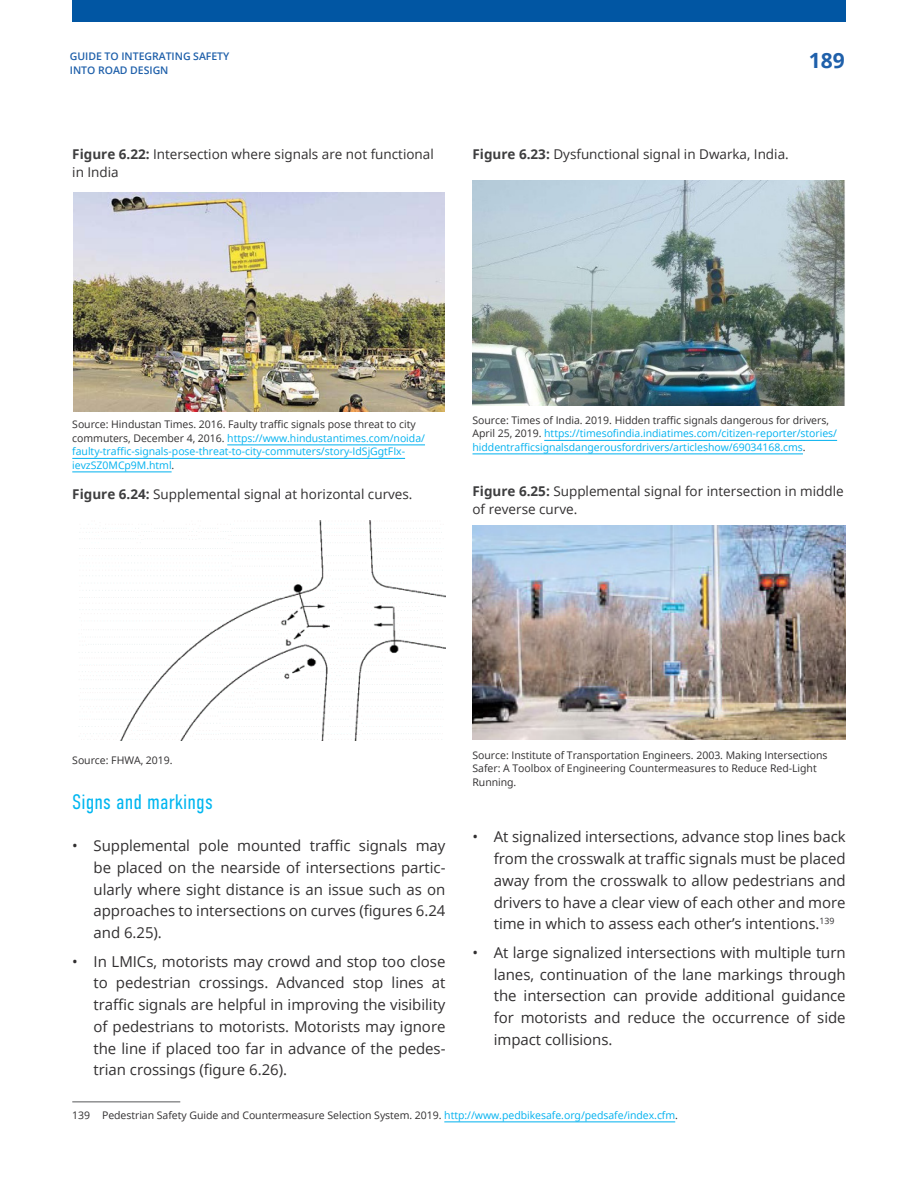
<style>
.page{position:relative;width:918px;height:1188px;background:#fff}
.page>*{position:absolute;margin:0;border:0;box-sizing:border-box;transform-origin:0 0}
.H3-level_3{font:300 21px "DIN Condensed";letter-spacing:.005em;color:#00b6f0}
.t1{font:700 21px "Open Sans";color:#1f60aa}
.t2{font:15px/21.8px "Open Sans";letter-spacing:-.005em;color:#312f30;text-align:justify}
.Figure_title{font:13.5px/18px "Open Sans";color:#312f30}
.bodytext{font:10.5px/13.5px "Open Sans";letter-spacing:-.005em;color:#00b1ef}
.figure_source{font:10.5px/13.5px "Open Sans";letter-spacing:-.005em;color:#312f30}
.Footnote{font:10.5px "Open Sans";letter-spacing:-.005em;color:#312f30}
.t3{font:600 10.5px/13.5px "Open Sans";letter-spacing:-.005em;color:#1f60aa}
.bodytext-2{font:10.5px "Open Sans";letter-spacing:-.005em;color:#312f30}
.s1{font-weight:700;color:#3e3e3f}
.s2{color:#312f30}
.s3{color:#00b1ef}
</style>
<div class="page">
<div style="left:72px;top:0;width:774px;height:22px;background:#0156a3"></div>
<hr style="left:72px;top:1101px;width:108px;height:1px;background:#57585a">
<hr style="left:444px;top:1122px;width:231px;height:1px;background:#00b1ef">
<hr style="left:544px;top:440px;width:293px;height:1px;background:#00b1ef">
<hr style="left:472px;top:454px;width:331px;height:1px;background:#00b1ef">
<img style="left:472px;top:181px;width:373px;height:224px">
<hr style="left:227px;top:445px;width:198px;height:1px;background:#00b1ef">
<hr style="left:72px;top:458px;width:333px;height:1px;background:#00b1ef">
<hr style="left:72px;top:472px;width:100px;height:1px;background:#00b1ef">
<img style="left:73px;top:192px;width:372px;height:220px">
<img style="left:472px;top:525px;width:374px;height:215px">
<img style="left:79px;top:521px;width:367px;height:219px">
<p class="t3" style="left:70px;top:50px;width:161px">GUIDE TO INTEGRATING SAFETY<br>INTO ROAD DESIGN</p>
<h1 class="t1" style="left:809px;top:46px;width:37px">189</h1>
<p class="Figure_title" style="left:72px;top:145px;width:363px"><span class="s1">Figure 6.22:</span> Intersection where signals are not functional in India</p>
<p class="Figure_title" style="left:472px;top:145px;width:318px"><span class="s1">Figure 6.23:</span> Dysfunctional signal in Dwarka, India.</p>
<p class="bodytext" style="left:72px;top:418px;width:354px"><span class="s2">Source: Hindustan Times. 2016. Faulty traffic signals pose threat to city commuters, December 4, 2016.</span> https://www.hindustantimes.com/noida/ faulty-traffic-signals-pose-threat-to-city-commuters/story-IdSjGgtFIx&shy;ievzSZ0MCp9M.html<span class="s2">.</span></p>
<p class="Figure_title" style="left:72px;top:485px;width:342px"><span class="s1">Figure 6.24:</span> Supplemental signal at horizontal curves.</p>
<p class="bodytext" style="left:472px;top:413px;width:366px"><span class="s2">Source: Times of India. 2019. Hidden traffic signals dangerous for drivers,<br>April 25, 2019.</span> https://timesofindia.indiatimes.com/citizen-reporter/stories/ hiddentrafficsignalsdangerousfordrivers/articleshow/69034168.cms<span class="s2">.</span></p>
<p class="Figure_title" style="left:472px;top:482px;width:373px"><span class="s1">Figure 6.25:</span> Supplemental signal for intersection in middle of reverse curve.</p>
<p class="bodytext-2" style="left:72px;top:753px;width:102px">Source: FHWA, 2019.</p>
<p class="figure_source" style="left:472px;top:748px;width:357px">Source: Institute of Transportation Engineers. 2003. Making Intersections<br>Safer: A Toolbox of Engineering Countermeasures to Reduce Red-Light<br>Running.</p>
<p class="H3-level_3" style="left:72px;top:790px;width:142px">Signs and markings</p>
<p class="t2" style="left:94px;top:834px;width:353px;text-indent:-21px">• Supplemental pole mounted traffic signals may be placed on the nearside of intersections partic&shy;ularly where sight distance is an issue such as on approaches to intersections on curves (figures 6.24 and 6.25).</p>
<p class="t2" style="left:94px;top:950px;width:353px;text-indent:-21px">• In LMICs, motorists may crowd and stop too close to pedestrian crossings. Advanced stop lines at traffic signals are helpful in improving the visibility of pedestrians to motorists. Motorists may ignore the line if placed too far in advance of the pedes&shy;trian crossings (figure 6.26).</p>
<p class="Footnote" style="left:72px;top:1108px;width:607px">139 Pedestrian Safety Guide and Countermeasure Selection System. 2019. <span class="s3">http://www.pedbikesafe.org/pedsafe/index.cfm</span>.</p>
<p class="t2" style="left:494px;top:826px;width:353px;text-indent:-21px">• At signalized intersections, advance stop lines back from the crosswalk at traffic signals must be placed away from the crosswalk to allow pedestrians and drivers to have a clear view of each other and more time in which to assess each other’s intentions.<sup>139</sup></p>
<p class="t2" style="left:494px;top:941px;width:353px;text-indent:-21px">• At large signalized intersections with multiple turn lanes, continuation of the lane markings through the intersection can provide additional guidance for motorists and reduce the occurrence of side impact collisions.</p>
</div>
